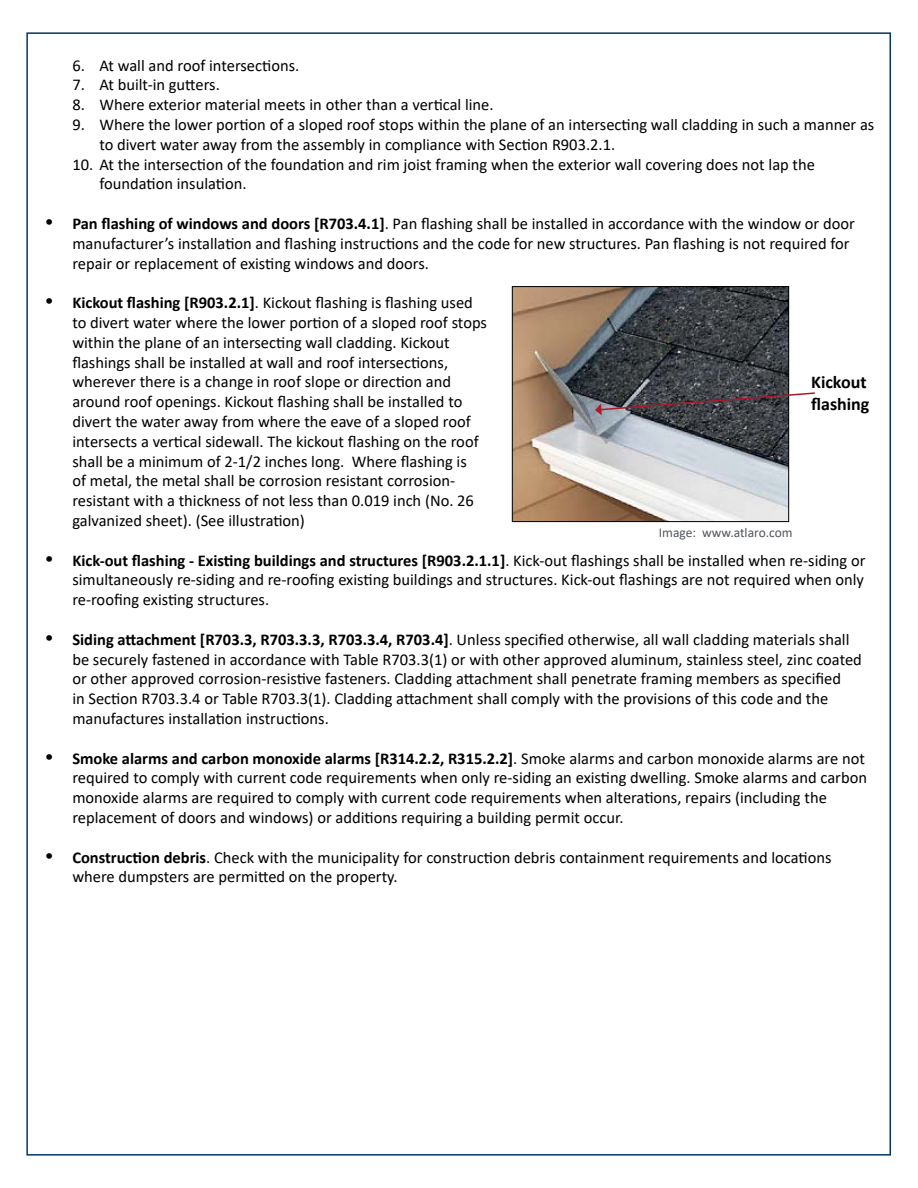
<style>
.page{position:relative;width:918px;height:1188px;background:#fff}
.page>*{position:absolute;margin:0;border:0;box-sizing:border-box;transform-origin:0 0}
.t1{font:700 18px/21.6px "Calibri";color:#000}
.Body{font:16.5px/19.8px "Calibri";color:#000}
.t2{font:13.5px "Calibri";color:#52555b}
.s1{font-family:"Myriad Pro";font-size:27px}
.s2{font-weight:700}
</style>
<div class="page">
<img style="left:514px;top:288px;width:273px;height:232px">
<div style="left:512px;top:286px;width:277px;height:236px;border:1px solid #000"></div>
<svg style="left:595px;top:391px;width:220px;height:24px;background:#605a5f"></svg>
<p class="Body" style="left:72px;top:55px;width:228px">6. At wall and roof intersections.</p>
<p class="Body" style="left:72px;top:75px;width:149px">7. At built-in gutters.</p>
<p class="Body" style="left:72px;top:95px;width:423px">8. Where exterior material meets in other than a vertical line.</p>
<p class="Body" style="left:99px;top:114px;width:777px;text-indent:-27px">9. Where the lower portion of a sloped roof stops within the plane of an intersecting wall cladding in such a manner as to divert water away from the assembly in compliance with Section R903.2.1.</p>
<p class="Body" style="left:99px;top:154px;width:717px;text-indent:-27px">10. At the intersection of the foundation and rim joist framing when the exterior wall covering does not lap the foundation insulation.</p>
<p class="Body" style="left:72px;top:213px;width:784px;text-indent:-27px"><span class="s1">•</span> <span class="s2">Pan flashing of windows and doors [R703.4.1]</span>. Pan flashing shall be installed in accordance with the window or door manufacturer’s installation and flashing instructions and the code for new structures. Pan flashing is not required for repair or replacement of existing windows and doors.</p>
<p class="Body" style="left:72px;top:293px;width:416px;text-indent:-27px"><span class="s1">•</span> <span class="s2">Kickout flashing [R903.2.1]</span>. Kickout flashing is flashing used to divert water where the lower portion of a sloped roof stops within the plane of an intersecting wall cladding. Kickout flashings shall be installed at wall and roof intersections, wherever there is a change in roof slope or direction and around roof openings. Kickout flashing shall be installed to divert the water away from where the eave of a sloped roof intersects a vertical sidewall. The kickout flashing on the roof shall be a minimum of 2-1/2 inches long. Where flashing is<br>of metal, the metal shall be corrosion resistant corrosion&shy;resistant with a thickness of not less than 0.019 inch (No. 26 galvanized sheet). (See illustration)</p>
<p class="Body" style="left:72px;top:550px;width:795px;text-align:justify;text-indent:-27px"><span class="s1">•</span> <span class="s2">Kick-out flashing - Existing buildings and structures [R903.2.1.1]</span>. Kick-out flashings shall be installed when re-siding or simultaneously re-siding and re-roofing existing buildings and structures. Kick-out flashings are not required when only re-roofing existing structures.</p>
<p class="Body" style="left:72px;top:629px;width:791px;text-indent:-27px"><span class="s1">•</span> <span class="s2">Siding attachment [R703.3, R703.3.3, R703.3.4, R703.4]</span>. Unless specified otherwise, all wall cladding materials shall be securely fastened in accordance with Table R703.3(1) or with other approved aluminum, stainless steel, zinc coated or other approved corrosion-resistive fasteners. Cladding attachment shall penetrate framing members as specified<br>in Section R703.3.4 or Table R703.3(1). Cladding attachment shall comply with the provisions of this code and the manufactures installation instructions.</p>
<p class="Body" style="left:72px;top:748px;width:796px;text-indent:-27px"><span class="s1">•</span> <span class="s2">Smoke alarms and carbon monoxide alarms [R314.2.2, R315.2.2]</span>. Smoke alarms and carbon monoxide alarms are not required to comply with current code requirements when only re-siding an existing dwelling. Smoke alarms and carbon monoxide alarms are required to comply with current code requirements when alterations, repairs (including the replacement of doors and windows) or additions requiring a building permit occur.</p>
<p class="Body" style="left:72px;top:847px;width:761px;text-indent:-27px"><span class="s1">•</span> <span class="s2">Construction debris</span>. Check with the municipality for construction debris containment requirements and locations where dumpsters are permitted on the property.</p>
<p class="t1" style="left:811px;top:371px;width:60px">Kickout flashing</p>
<p class="t2" style="left:659px;top:523px;width:135px">Image: www.atlaro.com</p>
</div>
